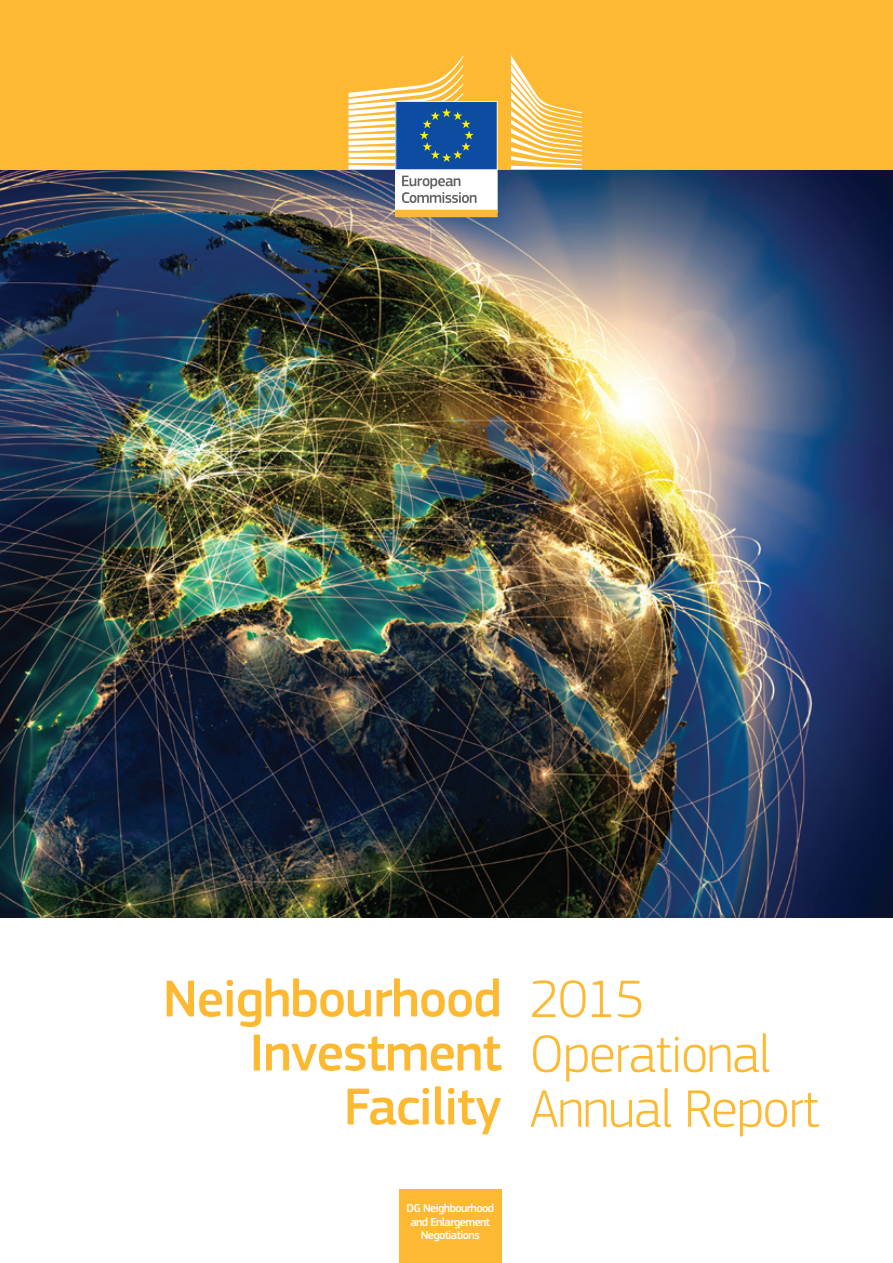
<style>
.page{position:relative;width:893px;height:1263px;background:#fff}
.page>*{position:absolute;margin:0;border:0;box-sizing:border-box;transform-origin:0 0}
.t1{font:300 54.9px/54.9px "EC Square Sans Pro";letter-spacing:-.02em;color:#fdb931}
.t2{font:500 54px/54px "EC Square Sans Pro";letter-spacing:-.02em;color:#fdb931;text-align:right}
.t3{font:500 12px/13.5px "EC Square Sans Pro";letter-spacing:-.05em;color:#fff;text-align:center}
</style>
<div class="page">
<img style="left:0;top:169px;width:893px;height:746px">
<div style="left:0;top:0;width:893px;height:169px;background:#fdb931"></div>
<svg style="left:348px;top:55px;width:150px;height:162px"></svg>
<div style="left:400px;top:1189px;width:102px;height:74px;background:#fdb931"></div>
<svg style="left:511px;top:55px;width:71px;height:114px"></svg>
<h2 class="t2" style="left:163px;top:973px;width:340px">Neighbourhood<br>Investment<br>Facility</h2>
<h1 class="t1" style="left:530px;top:971px;width:291px">2015<br>Operational<br>Annual Report</h1>
<p class="t3" style="left:406px;top:1202px;width:89px">DG Neighbourhood and Enlargement<br>Negotiations</p>
</div>
